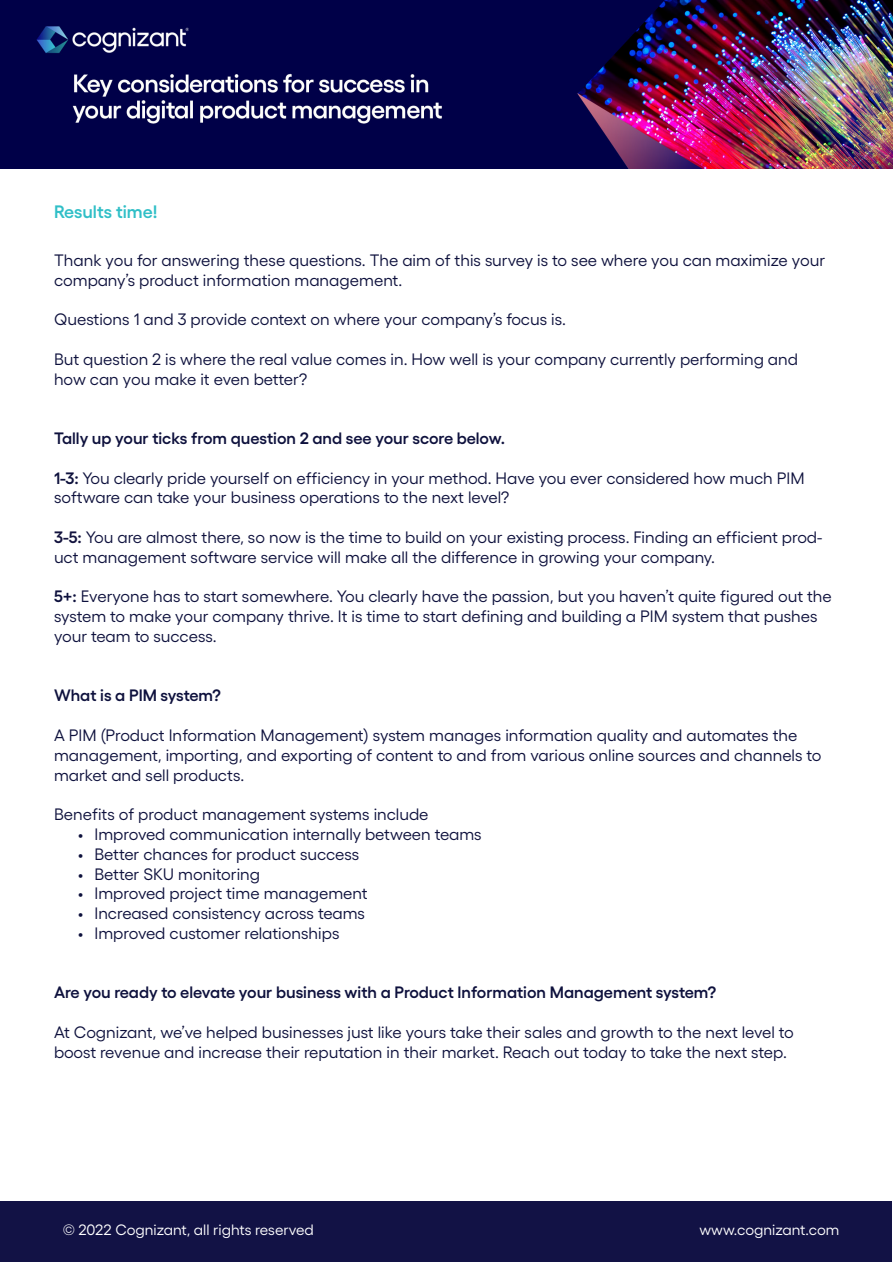
<style>
.page{position:relative;width:893px;height:1263px;background:#fff}
.page>*{position:absolute;margin:0;border:0;box-sizing:border-box;transform-origin:0 0}
.t1{font:600 18px "Gellix";color:#30bfc7}
.t2{font:16.5px/19.8px "Gellix";color:#0e113d}
.t3{font:600 16.5px "Gellix";color:#0e113d}
.t4{font:15px "Gellix";color:#fff}
.s1{font-weight:600}
.s2{font-weight:600;color:#13133e}
</style>
<div class="page">
<img style="left:0;top:0;width:893px;height:168px">
<div style="left:1px;top:1201px;width:891px;height:61px;background:#121245"></div>
<p class="t1" style="left:54px;top:197px;width:105px">Results time!</p>
<p class="t2" style="left:54px;top:248px;width:773px">Thank you for answering these questions. The aim of this survey is to see where you can maximize your company’s product information management.</p>
<p class="t2" style="left:54px;top:308px;width:514px">Questions 1 and 3 provide context on where your company’s focus is.</p>
<p class="t2" style="left:54px;top:347px;width:746px">But question 2 is where the real value comes in. How well is your company currently performing and how can you make it even better?</p>
<p class="t3" style="left:54px;top:425px;width:453px">Tally up your ticks from question 2 and see your score below.</p>
<p class="t2" style="left:54px;top:466px;width:752px"><span class="s1">1-3:</span> You clearly pride yourself on efficiency in your method. Have you ever considered how much PIM software can take your business operations to the next level?</p>
<p class="t2" style="left:54px;top:526px;width:770px"><span class="s2">3-5:</span> You are almost there, so now is the time to build on your existing process. Finding an efficient prod&shy;uct management software service will make all the difference in growing your company.</p>
<p class="t2" style="left:54px;top:585px;width:779px"><span class="s1">5+:</span> Everyone has to start somewhere. You clearly have the passion, but you haven’t quite figured out the system to make your company thrive. It is time to start defining and building a PIM system that pushes your team to success.</p>
<p class="t3" style="left:54px;top:683px;width:168px">What is a PIM system?</p>
<p class="t2" style="left:54px;top:724px;width:769px">A PIM (Product Information Management) system manages information quality and automates the management, importing, and exporting of content to and from various online sources and channels to market and sell products.</p>
<p class="t2" style="left:54px;top:803px;width:376px">Benefits of product management systems include</p>
<p class="t2" style="left:78px;top:823px;width:405px">• Improved communication internally between teams</p>
<p class="t2" style="left:78px;top:842px;width:283px">• Better chances for product success</p>
<p class="t2" style="left:78px;top:862px;width:184px">• Better SKU monitoring</p>
<p class="t2" style="left:78px;top:882px;width:291px">• Improved project time management</p>
<p class="t2" style="left:78px;top:902px;width:289px">• Increased consistency across teams</p>
<p class="t2" style="left:78px;top:922px;width:263px">• Improved customer relationships</p>
<p class="t3" style="left:54px;top:980px;width:664px">Are you ready to elevate your business with a Product Information Management system?</p>
<p class="t2" style="left:54px;top:1021px;width:741px">At Cognizant, we’ve helped businesses just like yours take their sales and growth to the next level to boost revenue and increase their reputation in their market. Reach out today to take the next step.</p>
<p class="t4" style="left:63px;top:1218px;width:253px">© 2022 Cognizant, all rights reserved</p>
<p class="t4" style="left:699px;top:1218px;width:141px">www.cognizant.com</p>
</div>
